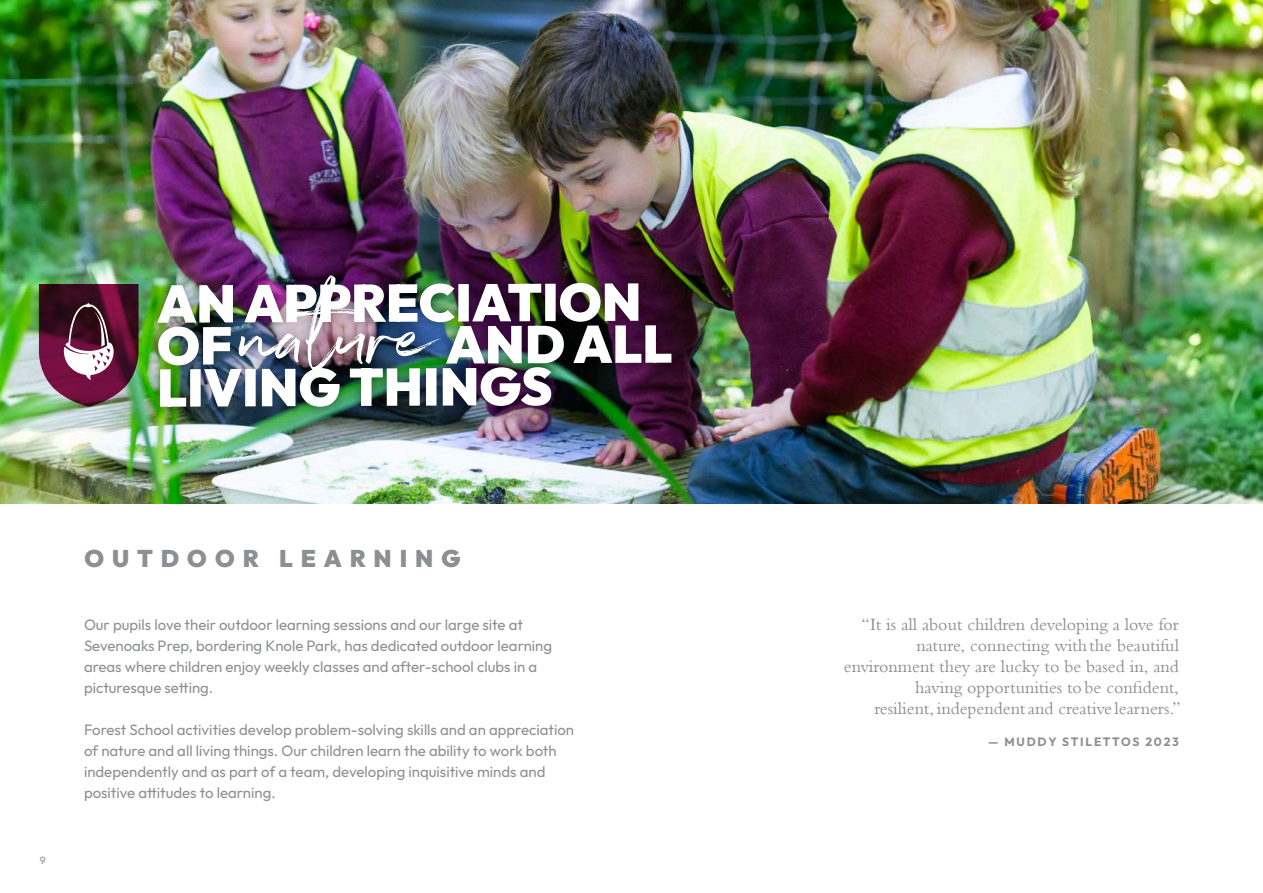
<style>
.page{position:relative;width:1263px;height:893px;background:#fff}
.page>*{position:absolute;margin:0;border:0;box-sizing:border-box;transform-origin:0 0}
.t1{font:900 52.5px/42.2px "Outfit";color:#fff}
.t2{font:900 24px "Outfit";letter-spacing:.33em;color:#8d9093}
.t3{font:18px/21px "Bembo MT Pro";color:#8d9093;text-align:right}
.t4{font:15px/21px "Outfit";color:#8d9093}
.t5{font:700 12px "Outfit";letter-spacing:.15em;color:#8d9093}
.t6{font:10.5px "Outfit";color:#8d9093}
.s1{font-family:"Northwell Alt";font-weight:400;font-size:111px}
</style>
<div class="page">
<img style="left:0;top:0;width:1262px;height:503px">
<img style="left:77px;top:0;width:1098px;height:503px">
<img style="left:145px;top:264px;width:539px;height:157px">
<img style="left:1262px;top:0;width:1px;height:504px">
<svg style="left:39px;top:284px;width:100px;height:123px;background:#6b3b4e"></svg>
<h1 class="t1" style="left:157px;top:281px;width:517px">AN APPRECIATION<br>OF <span class="s1">nature</span> AND ALL<br>LIVING THINGS</h1>
<p class="t6" style="left:40px;top:854px;width:7px">9</p>
<h2 class="t2" style="left:85px;top:543px;width:377px">OUTDOOR LEARNING</h2>
<p class="t4" style="left:84px;top:614px;width:470px">Our pupils love their outdoor learning sessions and our large site at Sevenoaks Prep, bordering Knole Park, has dedicated outdoor learning areas where children enjoy weekly classes and after-school clubs in a picturesque setting.</p>
<p class="t4" style="left:84px;top:719px;width:492px">Forest School activities develop problem-solving skills and an appreciation of nature and all living things. Our children learn the ability to work both independently and as part of a team, developing inquisitive minds and positive attitudes to learning.</p>
<p class="t3" style="left:844px;top:616px;width:338px">“It is all about children developing a love for nature, connecting with the beautiful environment they are lucky to be based in, and having opportunities to be confident,<br>resilient, independent and creative learners.”</p>
<p class="t5" style="left:988px;top:734px;width:192px">— MUDDY STILETTOS 2023</p>
</div>
